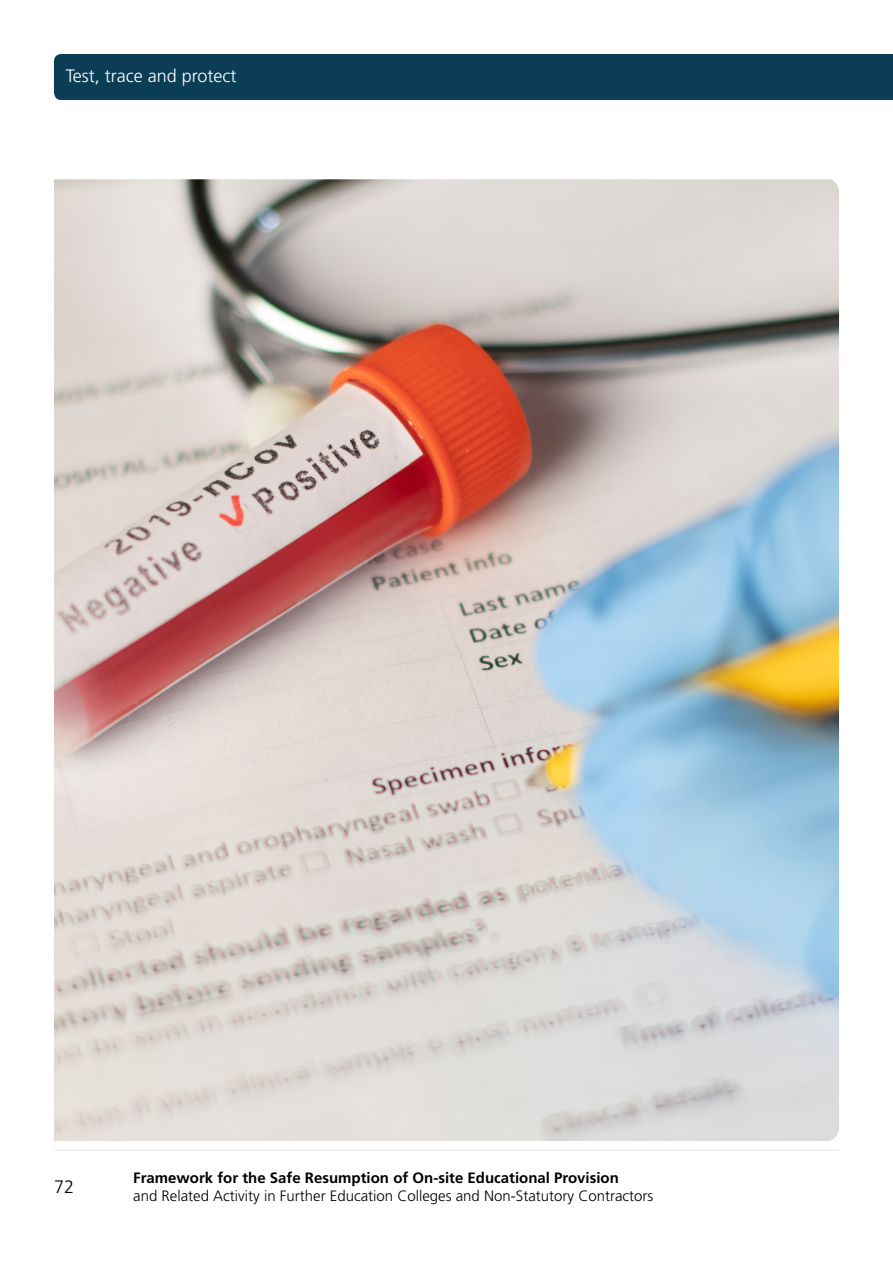
<style>
.page{position:relative;width:893px;height:1263px;background:#fff}
.page>*{position:absolute;margin:0;border:0;box-sizing:border-box;transform-origin:0 0}
.t1{font:300 18px "Frutiger";color:#fff}
.t2{font:300 18px "Frutiger";color:#000}
.t3{font:300 15px "Frutiger";color:#000}
.t4{font:700 15px "Frutiger";color:#000}
</style>
<div class="page">
<hr style="left:54px;top:1150px;width:785px;height:1px;background:#e6e7e8">
<div style="left:54px;top:54px;width:839px;height:46px;background:#0b3d56"></div>
<img style="left:54px;top:179px;width:785px;height:962px">
<p class="t1" style="left:66px;top:65px;width:172px">Test, trace and protect</p>
<p class="t2" style="left:54px;top:1177px;width:22px">72</p>
<p class="t4" style="left:133px;top:1169px;width:487px">Framework for the Safe Resumption of On-site Educational Provision</p>
<p class="t3" style="left:133px;top:1187px;width:522px">and Related Activity in Further Education Colleges and Non-Statutory Contractors</p>
</div>
